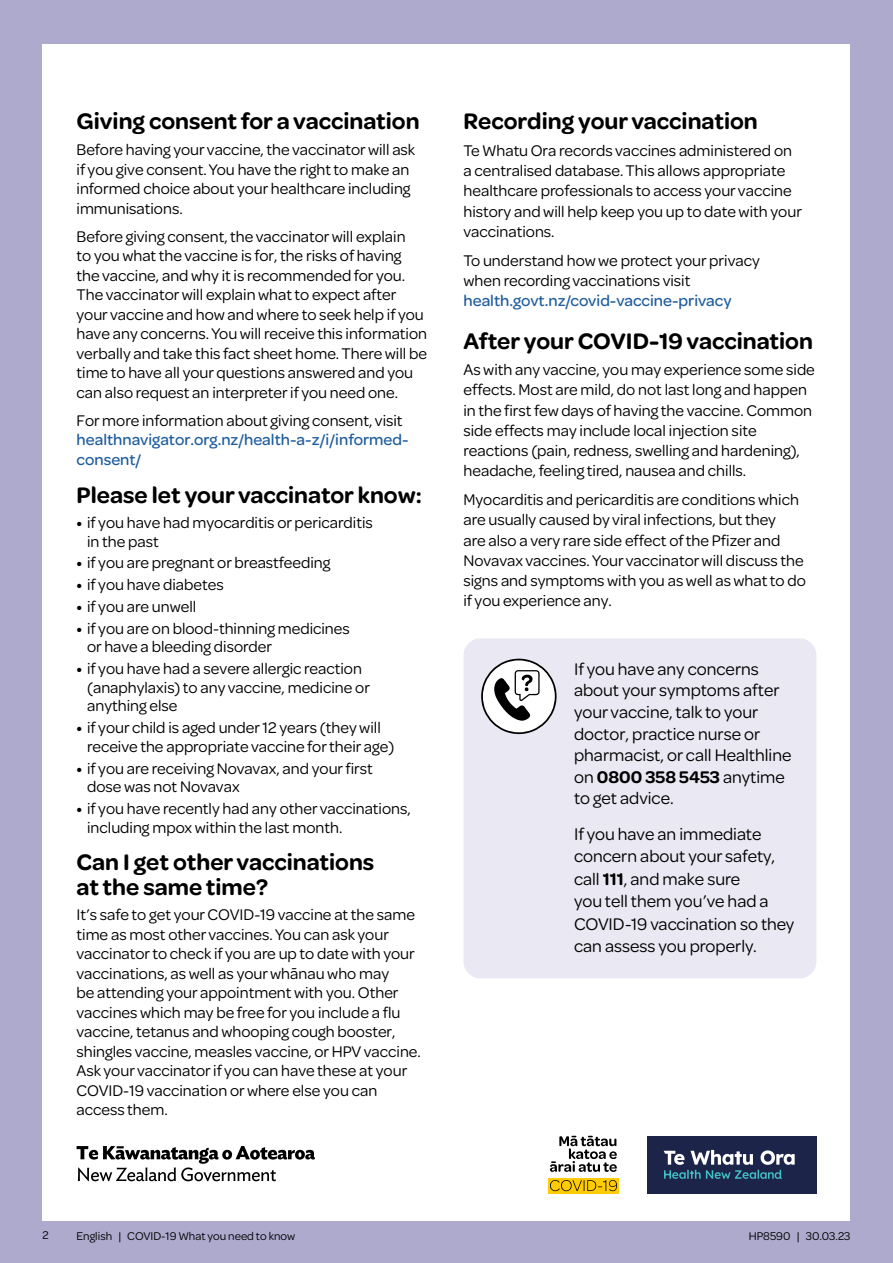
<style>
.page{position:relative;width:893px;height:1263px;background:#adaace}
.page>*{position:absolute;margin:0;border:0;box-sizing:border-box;transform-origin:0 0}
.Subhead_1{font:600 24px/25.5px "Omnes";color:#000}
.Body_text{font:18px/21.6px "Omnes";color:#000}
.Body_text-2{font:16.5px/19.5px "Omnes";color:#000}
.Body_text-3{font:500 16.5px/19.5px "Omnes";color:#215e9e}
.t1{font:12px "Omnes";color:#000}
.s1{font-weight:400;color:#000}
.s2{font-weight:600}
.s3{font-weight:500;color:#215e9e}
</style>
<div class="page">
<div style="left:43px;top:44px;width:807px;height:1176px;background:#fff"></div>
<div style="left:463px;top:638px;width:353px;height:340px;background:#eae9f3;border-radius:17px"></div>
<div style="left:647px;top:1136px;width:169px;height:57px;background:#1c2549"></div>
<svg style="left:664px;top:1150px;width:131px;height:29px"></svg>
<div style="left:548px;top:1178px;width:71px;height:15px;background:#ffcb05"></div>
<svg style="left:550px;top:1180px;width:67px;height:11px"></svg>
<svg style="left:550px;top:1136px;width:67px;height:36px"></svg>
<svg style="left:77px;top:1146px;width:238px;height:35px"></svg>
<svg style="left:481px;top:659px;width:76px;height:75px"></svg>
<p class="Subhead_1" style="left:77px;top:107px;width:345px">Giving consent for a vaccination</p>
<p class="Body_text-2" style="left:77px;top:139px;width:340px">Before having your vaccine, the vaccinator will ask if you give consent. You have the right to make an informed choice about your healthcare including immunisations.</p>
<p class="Body_text-2" style="left:77px;top:225px;width:352px">Before giving consent, the vaccinator will explain<br>to you what the vaccine is for, the risks of having the vaccine, and why it is recommended for you.<br>The vaccinator will explain what to expect after your vaccine and how and where to seek help if you have any concerns. You will receive this information verbally and take this fact sheet home. There will be time to have all your questions answered and you can also request an interpreter if you need one.</p>
<p class="Body_text-3" style="left:77px;top:409px;width:334px"><span class="s1">For more information about giving consent, visit </span>healthnavigator.org.nz/health-a-z/i/informed&shy;consent/</p>
<p class="Subhead_1" style="left:77px;top:481px;width:347px">Please let your vaccinator know:</p>
<p class="Body_text-2" style="left:87px;top:512px;width:287px;line-height:18.8px;text-indent:-11px"><span class="s2">•</span> if you have had myocarditis or pericarditis in the past</p>
<p class="Body_text-2" style="left:77px;top:552px;width:255px"><span class="s2">•</span> if you are pregnant or breastfeeding</p>
<p class="Body_text-2" style="left:77px;top:574px;width:149px"><span class="s2">•</span> if you have diabetes</p>
<p class="Body_text-2" style="left:77px;top:596px;width:121px"><span class="s2">•</span> if you are unwell</p>
<p class="Body_text-2" style="left:87px;top:618px;width:264px;line-height:18.8px;text-indent:-11px"><span class="s2">•</span> if you are on blood-thinning medicines or have a bleeding disorder</p>
<p class="Body_text-2" style="left:87px;top:658px;width:284px;line-height:18.8px;text-indent:-11px"><span class="s2">•</span> if you have had a severe allergic reaction (anaphylaxis) to any vaccine, medicine or anything else</p>
<p class="Body_text-2" style="left:87px;top:717px;width:309px;line-height:18.8px;text-indent:-11px"><span class="s2">•</span> if your child is aged under 12 years (they will receive the appropriate vaccine for their age)</p>
<p class="Body_text-2" style="left:87px;top:758px;width:287px;line-height:18.8px;text-indent:-11px"><span class="s2">•</span> if you are receiving Novavax, and your first dose was not Novavax</p>
<p class="Body_text-2" style="left:87px;top:798px;width:325px;line-height:18.8px;text-indent:-11px"><span class="s2">•</span> if you have recently had any other vaccinations, including mpox within the last month.</p>
<p class="Subhead_1" style="left:77px;top:848px;width:299px">Can I get other vaccinations at the same time?</p>
<p class="Body_text-2" style="left:77px;top:904px;width:346px">It’s safe to get your COVID-19 vaccine at the same time as most other vaccines. You can ask your vaccinator to check if you are up to date with your vaccinations, as well as your whānau who may<br>be attending your appointment with you. Other vaccines which may be free for you include a flu vaccine, tetanus and whooping cough booster, shingles vaccine, measles vaccine, or HPV vaccine.<br>Ask your vaccinator if you can have these at your COVID-19 vaccination or where else you can access them.</p>
<p class="Subhead_1" style="left:463px;top:107px;width:296px">Recording your vaccination</p>
<p class="Body_text-2" style="left:463px;top:139px;width:340px;line-height:20.2px">Te Whatu Ora records vaccines administered on a centralised database. This allows appropriate healthcare professionals to access your vaccine history and will help keep you up to date with your vaccinations.</p>
<p class="Body_text-2" style="left:463px;top:249px;width:298px;line-height:20.2px">To understand how we protect your privacy when recording vaccinations visit <span class="s3">health.govt.nz/covid-vaccine-privacy</span></p>
<p class="Subhead_1" style="left:463px;top:326px;width:351px">After your COVID-19 vaccination</p>
<p class="Body_text-2" style="left:463px;top:359px;width:353px;line-height:20.2px">As with any vaccine, you may experience some side effects. Most are mild, do not last long and happen in the first few days of having the vaccine. Common side effects may include local injection site reactions (pain, redness, swelling and hardening), headache, feeling tired, nausea and chills.</p>
<p class="Body_text-2" style="left:463px;top:489px;width:344px;line-height:20.2px">Myocarditis and pericarditis are conditions which are usually caused by viral infections, but they<br>are also a very rare side effect of the Pfizer and Novavax vaccines. Your vaccinator will discuss the signs and symptoms with you as well as what to do if you experience any.</p>
<p class="Body_text" style="left:574px;top:657px;width:219px">If you have any concerns about your symptoms after your vaccine, talk to your doctor, practice nurse or pharmacist, or call Healthline on <span class="s2">0800 358 5453</span> anytime to get advice.</p>
<p class="Body_text" style="left:574px;top:821px;width:222px;line-height:22.5px">If you have an immediate concern about your safety, call <span class="s2">111</span>, and make sure<br>you tell them you’ve had a<br>COVID-19 vaccination so they can assess you properly.</p>
<p class="t1" style="left:43px;top:1227px;width:8px">2</p>
<p class="t1" style="left:77px;top:1227px;width:220px">English | COVID-19 What you need to know</p>
<p class="t1" style="left:749px;top:1227px;width:103px">HP8590 | 30.03.23</p>
</div>
